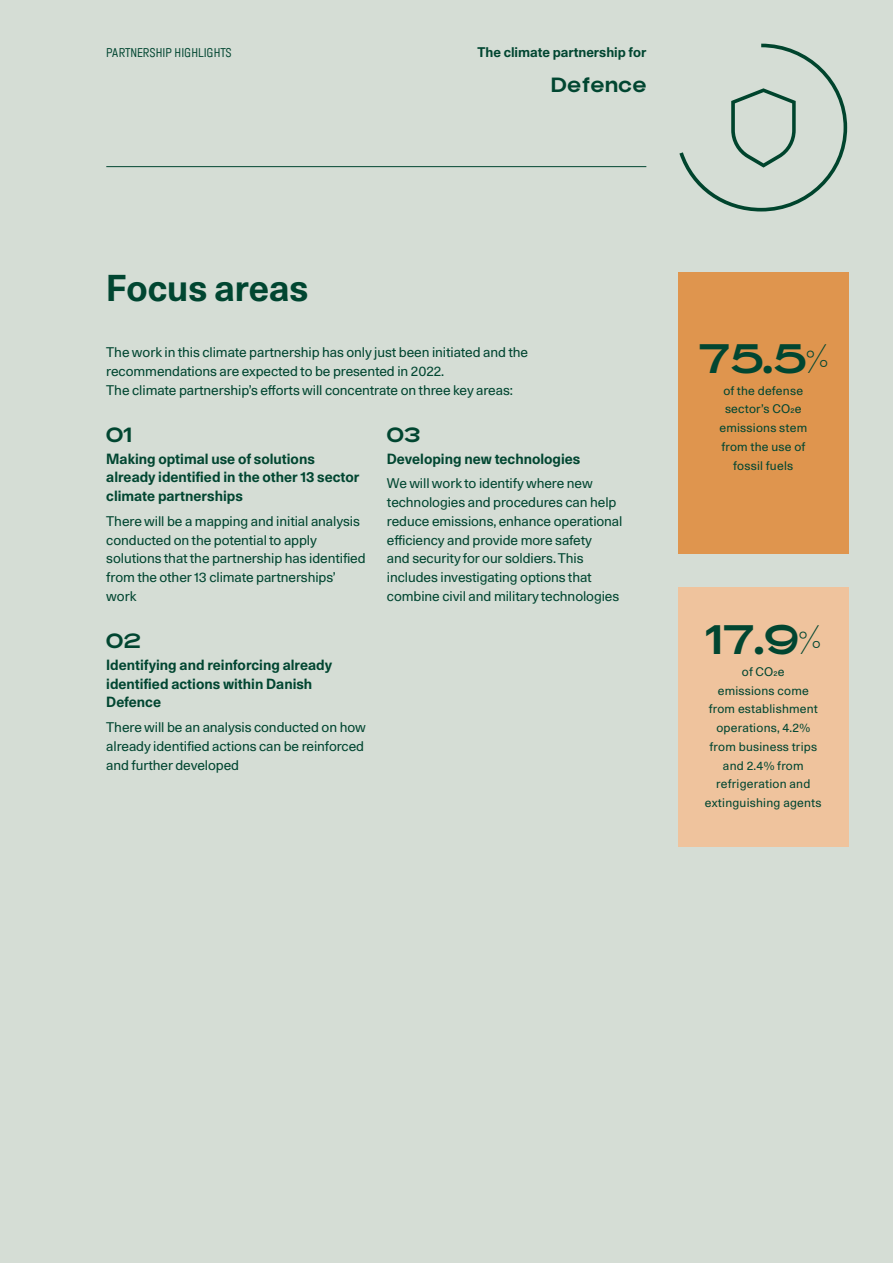
<style>
.page{position:relative;width:893px;height:1263px;background:#d5ddd5}
.page>*{position:absolute;margin:0;border:0;box-sizing:border-box;transform-origin:0 0}
.SOG_Rubrik_24_34{font:700 36px "Unica 77 LL";color:#014631}
.SoG_Boks_Tal_MørkGrø{font:700 36px "Broad Sans";color:#014631}
.ES_PARTNERSKAB_Rubri{font:700 18px "Broad Sans";letter-spacing:.05em;color:#014631}
.SOG_Brød_9_12_5{font:700 18px "Broad Sans";color:#014631}
.SoG_Mellemrubrik_9_5{font:700 14.25px/18.8px "Unica 77 LL";color:#014631}
.SOG_Brød_9_12_5-2{font:13.5px/18.8px "Unica 77 LL";letter-spacing:-.005em;color:#014631}
.SOG_Brød_bold{font:700 13.5px "Unica 77 LL";color:#014631}
.t1{font:300 13.5px "Halvar Eng";color:#014631}
.SoG_Boks_Brød_Centre{font:12px/18.8px "Unica 77 LL";letter-spacing:.02em;color:#014631;text-align:center}
</style>
<div class="page">
<hr style="left:106px;top:166px;width:540px;height:1px;background:#014631">
<div style="left:678px;top:587px;width:170px;height:260px;background:#efc39d"></div>
<div style="left:678px;top:273px;width:170px;height:281px;background:#df954e"></div>
<svg style="left:679px;top:44px;width:168px;height:167px"></svg>
<p class="t1" style="left:106px;top:45px;width:127px">PARTNERSHIP HIGHLIGHTS</p>
<p class="SOG_Brød_bold" style="left:477px;top:43px;width:170px">The climate partnership for</p>
<p class="ES_PARTNERSKAB_Rubri" style="left:551px;top:74px;width:97px">Defence</p>
<p class="SOG_Rubrik_24_34" style="left:106px;top:263px;width:203px">Focus areas</p>
<p class="SOG_Brød_9_12_5-2" style="left:106px;top:343px;width:423px">The work in this climate partnership has only just been initiated and the recommendations are expected to be presented in 2022.</p>
<p class="SOG_Brød_9_12_5-2" style="left:106px;top:380px;width:408px">The climate partnership’s efforts will concentrate on three key areas:</p>
<p class="SOG_Brød_9_12_5" style="left:106px;top:424px;width:27px">01</p>
<p class="SoG_Mellemrubrik_9_5" style="left:106px;top:449px;width:255px">Making optimal use of solutions already identified in the other 13 sector climate partnerships</p>
<p class="SOG_Brød_9_12_5-2" style="left:106px;top:511px;width:261px">There will be a mapping and initial analysis conducted on the potential to apply solutions that the partnership has identified from the other 13 climate partnerships’ work</p>
<p class="SOG_Brød_9_12_5" style="left:106px;top:630px;width:36px">02</p>
<p class="SoG_Mellemrubrik_9_5" style="left:106px;top:655px;width:227px">Identifying and reinforcing already identified actions within Danish<br>Defence</p>
<p class="SOG_Brød_9_12_5-2" style="left:106px;top:718px;width:261px">There will be an analysis conducted on how already identified actions can be reinforced and further developed</p>
<p class="SOG_Brød_9_12_5" style="left:387px;top:424px;width:35px">03</p>
<p class="SoG_Mellemrubrik_9_5" style="left:387px;top:449px;width:195px">Developing new technologies</p>
<p class="SOG_Brød_9_12_5-2" style="left:387px;top:474px;width:237px">We will work to identify where new technologies and procedures can help reduce emissions, enhance operational efficiency and provide more safety<br>and security for our soldiers. This includes investigating options that combine civil and military technologies</p>
<p class="SoG_Boks_Tal_MørkGrø" style="left:698px;top:337px;width:132px">75.5%</p>
<p class="SoG_Boks_Brød_Centre" style="left:719px;top:381px;width:89px">of the defense sector’s CO2e emissions stem from the use of fossil fuels</p>
<p class="SoG_Boks_Tal_MørkGrø" style="left:706px;top:618px;width:117px">17.9%</p>
<p class="SoG_Boks_Brød_Centre" style="left:705px;top:662px;width:118px">of CO2e<br>emissions come from establishment operations, 4.2% from business trips and 2.4% from refrigeration and extinguishing agents</p>
</div>
